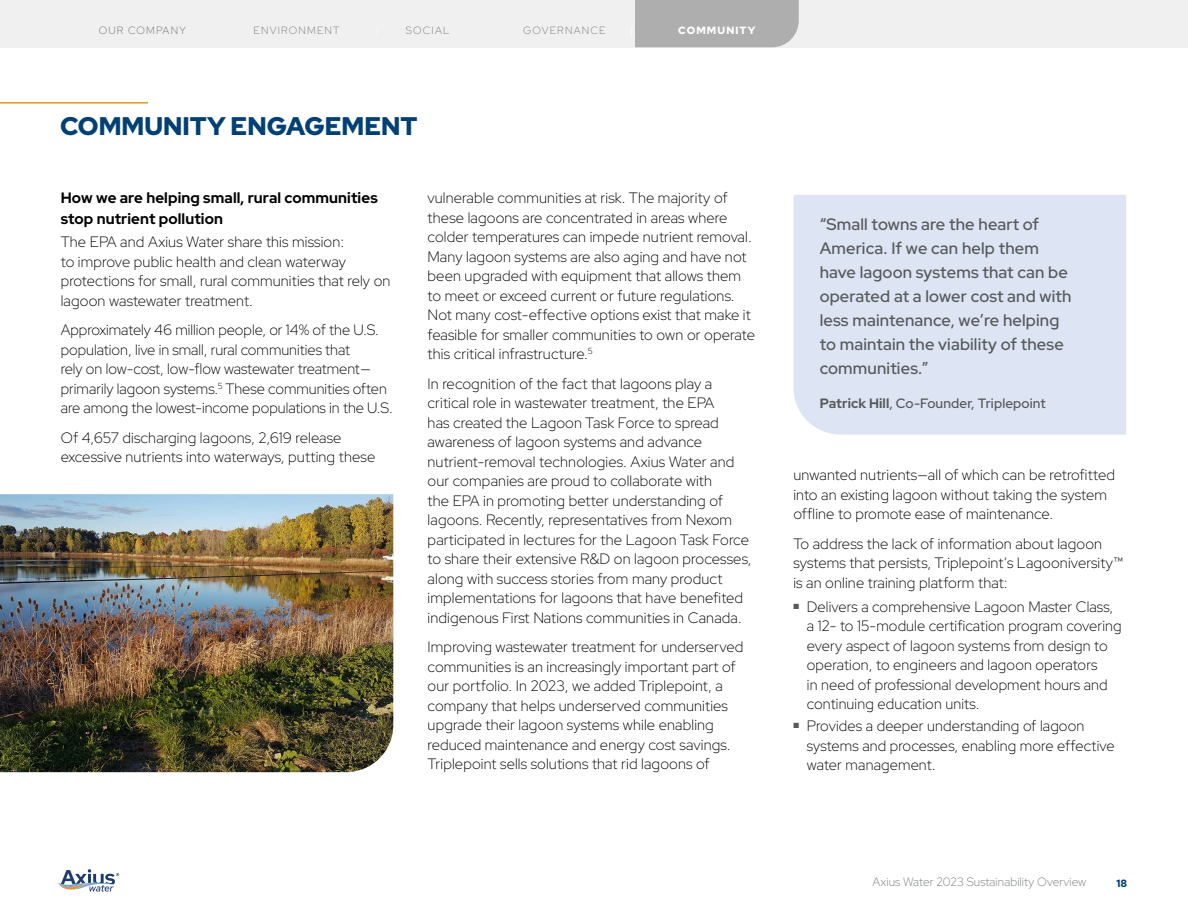
<style>
.page{position:relative;width:1188px;height:918px;background:#fff}
.page>*{position:absolute;margin:0;border:0;box-sizing:border-box;transform-origin:0 0}
.Major_Head{font:900 25.5px "Red Hat Display";color:#004074}
.Body{font:600 16.5px/24px "Red Hat Display";letter-spacing:.01em;color:#58595b}
.Body-2{font:300 15px/19.5px "Red Hat Display";letter-spacing:.01em;color:#000}
.H2_-_NEW_Subhead{font:700 15px/21px "Red Hat Display";letter-spacing:.01em;color:#000}
.Body-3{font:500 13.5px "Red Hat Display";letter-spacing:.01em;color:#58595b}
.Body-4{font:300 12px "Red Hat Display";letter-spacing:.01em;color:#76797c}
.Section_text{font:300 10.5px "Red Hat Display";letter-spacing:.11em;color:#76797c}
.Section_text-2{font:300 10.5px "Red Hat Display";letter-spacing:.11em;color:#6d6c6f}
.Section_text-3{font:900 10.5px "Red Hat Display";letter-spacing:.11em;color:#fff}
.Body-5{font:900 10.5px "Red Hat Display";color:#004074}
.s1{font-weight:700}
</style>
<div class="page">
<svg style="left:58px;top:869px;width:61px;height:23px"></svg>
<div style="left:0;top:0;width:1188px;height:47px;background:#f0f0f0"></div>
<div style="left:635px;top:0;width:164px;height:47px;background:#aeaeaf"></div>
<hr style="left:0;top:102px;width:148px;height:2px;background:#e7981f">
<img style="left:0;top:494px;width:393px;height:278px">
<div style="left:793px;top:195px;width:333px;height:240px;background:#dde5f4"></div>
<p class="Section_text-2" style="left:99px;top:24px;width:88px">OUR COMPANY</p>
<p class="Section_text" style="left:254px;top:24px;width:87px">ENVIRONMENT</p>
<p class="Section_text" style="left:406px;top:24px;width:45px">SOCIAL</p>
<p class="Section_text" style="left:523px;top:24px;width:84px">GOVERNANCE</p>
<p class="Major_Head" style="left:60px;top:109px;width:359px">COMMUNITY ENGAGEMENT</p>
<p class="Section_text-3" style="left:678px;top:24px;width:79px">COMMUNITY</p>
<p class="H2_-_NEW_Subhead" style="left:61px;top:187px;width:319px">How we are helping small, rural communities stop nutrient pollution</p>
<p class="Body-2" style="left:61px;top:232px;width:331px">The EPA and Axius Water share this mission:<br>to improve public health and clean waterway protections for small, rural communities that rely on lagoon wastewater treatment.</p>
<p class="Body-2" style="left:61px;top:320px;width:334px">Approximately 46 million people, or 14% of the U.S. population, live in small, rural communities that<br>rely on low-cost, low-flow wastewater treatment— primarily lagoon systems.<sup>5</sup> These communities often are among the lowest-income populations in the U.S.</p>
<p class="Body-2" style="left:61px;top:427px;width:316px">Of 4,657 discharging lagoons, 2,619 release excessive nutrients into waterways, putting these</p>
<p class="Body-2" style="left:428px;top:188px;width:329px">vulnerable communities at risk. The majority of these lagoons are concentrated in areas where colder temperatures can impede nutrient removal.<br>Many lagoon systems are also aging and have not been upgraded with equipment that allows them to meet or exceed current or future regulations.<br>Not many cost-effective options exist that make it feasible for smaller communities to own or operate this critical infrastructure.<sup>5</sup></p>
<p class="Body-2" style="left:428px;top:373px;width:326px">In recognition of the fact that lagoons play a critical role in wastewater treatment, the EPA<br>has created the Lagoon Task Force to spread awareness of lagoon systems and advance nutrient-removal technologies. Axius Water and our companies are proud to collaborate with<br>the EPA in promoting better understanding of lagoons. Recently, representatives from Nexom participated in lectures for the Lagoon Task Force to share their extensive R&amp;D on lagoon processes, along with success stories from many product implementations for lagoons that have benefited indigenous First Nations communities in Canada.</p>
<p class="Body-2" style="left:428px;top:637px;width:317px">Improving wastewater treatment for underserved communities is an increasingly important part of our portfolio. In 2023, we added Triplepoint, a company that helps underserved communities upgrade their lagoon systems while enabling reduced maintenance and energy cost savings.<br>Triplepoint sells solutions that rid lagoons of</p>
<p class="Body" style="left:820px;top:211px;width:253px">“Small towns are the heart of<br>America. If we can help them have lagoon systems that can be operated at a lower cost and with less maintenance, we’re helping to maintain the viability of these communities.”</p>
<p class="Body-3" style="left:820px;top:394px;width:228px"><span class="s1">Patrick Hill</span>, Co-Founder, Triplepoint</p>
<p class="Body-2" style="left:793px;top:465px;width:323px">unwanted nutrients—all of which can be retrofitted into an existing lagoon without taking the system offline to promote ease of maintenance.</p>
<p class="Body-2" style="left:793px;top:533px;width:332px">To address the lack of information about lagoon systems that persists, Triplepoint‘s Lagooniversity™ is an online training platform that:</p>
<p class="Body-2" style="left:807px;top:596px;width:316px;text-indent:-14px"><sup>■</sup> Delivers a comprehensive Lagoon Master Class, a 12- to 15-module certification program covering every aspect of lagoon systems from design to operation, to engineers and lagoon operators<br>in need of professional development hours and continuing education units.</p>
<p class="Body-2" style="left:807px;top:716px;width:309px;text-indent:-14px"><sup>■</sup> Provides a deeper understanding of lagoon systems and processes, enabling more effective water management.</p>
<p class="Body-4" style="left:873px;top:874px;width:215px">Axius Water 2023 Sustainability Overview</p>
<p class="Body-5" style="left:1117px;top:876px;width:12px">18</p>
</div>
